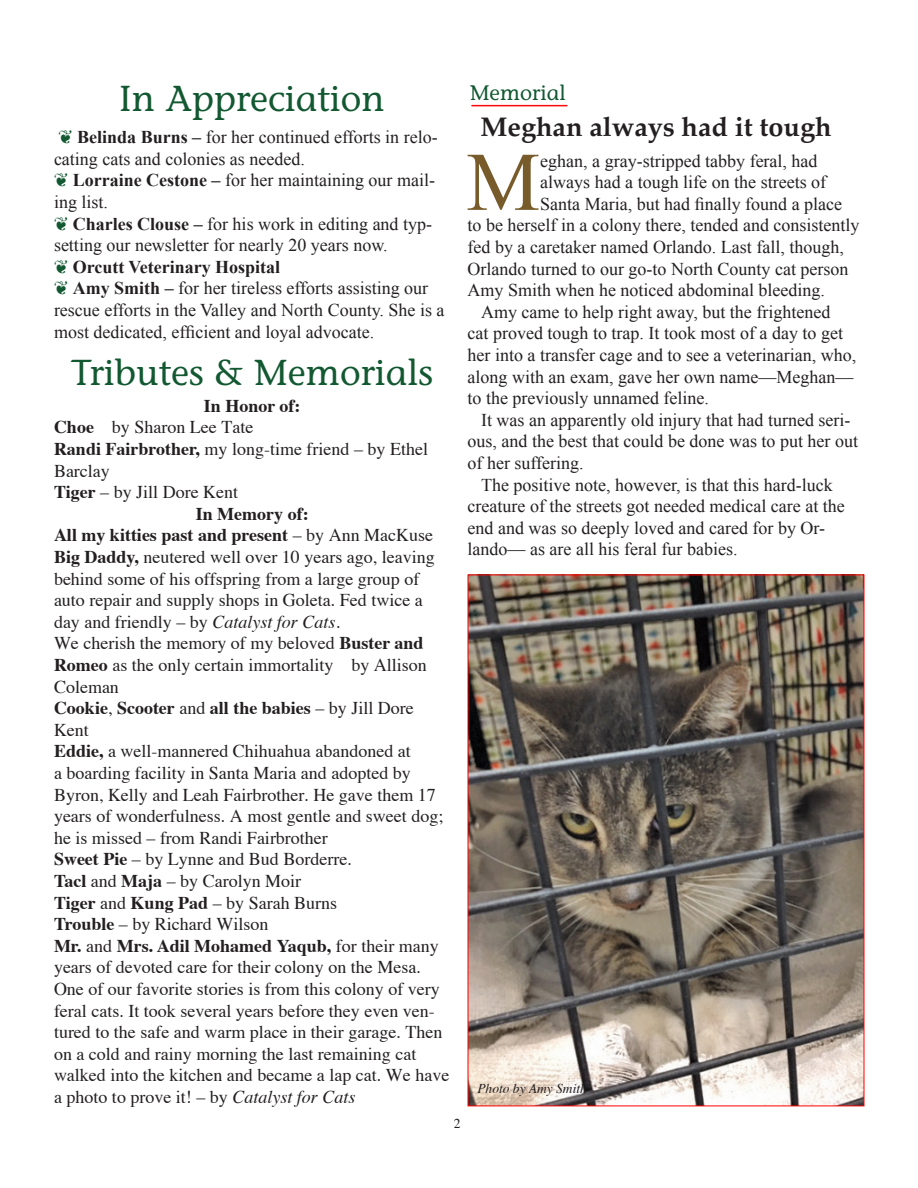
<style>
.page{position:relative;width:918px;height:1188px;background:#fff}
.page>*{position:absolute;margin:0;border:0;box-sizing:border-box;transform-origin:0 0}
.Body_Text{font:83.25px "Times New Roman";color:#785b2a}
.Body_text2{font:36px "Stone Informal";color:#125831}
.Body_Text-2{font:700 27px "Palatino";color:#231f20}
.Body_Text-3{font:21px "Stone Informal";color:#125831}
.Body_Text-4{font:18px/21.6px "Times New Roman";color:#231f20}
.Body_Text-5{font:18px/21.6px "Times";color:#231f20}
.Body_Text-6{font:700 18px/21.6px "Times";color:#231f20}
.t1{font:700 18px "Times New Roman";color:#231f20}
.t2{font:italic 13.5px "Times";color:#231f20}
.t3{font:13.5px "Times";color:#231f20}
.s1{color:#125831}
.s2{font-weight:700}
.s3{font-weight:400}
.s4{font-style:italic}
</style>
<div class="page">
<hr style="left:472px;top:105px;width:95px;height:1px;background:#f00">
<hr style="left:472px;top:106px;width:95px;height:1px;background:#f00">
<img style="left:470px;top:577px;width:392px;height:527px">
<p class="Body_text2" style="left:119px;top:77px;width:267px">In Appreciation</p>
<p class="Body_Text-4" style="left:54px;top:126px;width:385px"><span class="s1">❦</span> <span class="s2">Belinda Burns –</span> for her continued efforts in relo&shy;cating cats and colonies as needed.</p>
<p class="Body_Text-4" style="left:54px;top:169px;width:383px"><span class="s1">❦</span> <span class="s2">Lorraine Cestone –</span> for her maintaining our mail&shy;ing list.</p>
<p class="Body_Text-4" style="left:54px;top:213px;width:380px"><span class="s1">❦</span> <span class="s2">Charles Clouse –</span> for his work in editing and typ&shy;setting our newsletter for nearly 20 years now.</p>
<p class="t1" style="left:54px;top:254px;width:228px"><span class="s1">❦</span> Orcutt Veterinary Hospital</p>
<p class="Body_Text-4" style="left:54px;top:277px;width:392px"><span class="s1">❦</span> <span class="s2">Amy Smith –</span> for her tireless efforts assisting our rescue efforts in the Valley and North County. She is a most dedicated, efficient and loyal advocate.</p>
<p class="Body_text2" style="left:71px;top:350px;width:364px">Tributes &amp; Memorials</p>
<p class="Body_Text-6" style="left:204px;top:396px;width:98px">In Honor of:</p>
<p class="Body_Text-5" style="left:54px;top:416px;width:201px"><span class="s2">Choe</span> by Sharon Lee Tate</p>
<p class="Body_Text-5" style="left:54px;top:438px;width:376px"><span class="s2">Randi Fairbrother,</span> my long-time friend – by Ethel<br>Barclay</p>
<p class="Body_Text-5" style="left:54px;top:481px;width:186px"><span class="s2">Tiger</span> – by Jill Dore Kent</p>
<p class="Body_Text-6" style="left:196px;top:504px;width:114px">In Memory of:</p>
<p class="Body_Text-6" style="left:54px;top:525px;width:381px">All my kitties past and present <span class="s3">– by Ann MacKuse</span></p>
<p class="Body_Text-5" style="left:54px;top:546px;width:382px"><span class="s2">Big Daddy,</span> neutered well over 10 years ago, leaving behind some of his offspring from a large group of auto repair and supply shops in Goleta. Fed twice a day and friendly – by <span class="s4">Catalyst for Cats.</span></p>
<p class="Body_Text-5" style="left:54px;top:632px;width:374px">We cherish the memory of my beloved <span class="s2">Buster and<br>Romeo</span> as the only certain immortality by Allison<br>Coleman</p>
<p class="Body_Text-6" style="left:54px;top:698px;width:361px">Cookie<span class="s3">,</span> Scooter <span class="s3">and</span> all the babies <span class="s3">– by Jill Dore<br>Kent</span></p>
<p class="Body_Text-5" style="left:54px;top:740px;width:391px"><span class="s2">Eddie,</span> a well-mannered Chihuahua abandoned at<br>a boarding facility in Santa Maria and adopted by Byron, Kelly and Leah Fairbrother. He gave them 17 years of wonderfulness. A most gentle and sweet dog; he is missed – from Randi Fairbrother</p>
<p class="Body_Text-5" style="left:54px;top:848px;width:299px"><span class="s2">Sweet Pie</span> – by Lynne and Bud Borderre.</p>
<p class="Body_Text-5" style="left:54px;top:870px;width:249px"><span class="s2">Tacl</span> and <span class="s2">Maja</span> – by Carolyn Moir</p>
<p class="Body_Text-5" style="left:54px;top:891px;width:285px"><span class="s2">Tiger</span> and <span class="s2">Kung Pad</span> – by Sarah Burns</p>
<p class="Body_Text-5" style="left:54px;top:913px;width:216px"><span class="s2">Trouble</span> – by Richard Wilson</p>
<p class="Body_Text-5" style="left:54px;top:935px;width:397px"><span class="s2">Mr.</span> and <span class="s2">Mrs. Adil Mohamed Yaqub,</span> for their many years of devoted care for their colony on the Mesa.<br>One of our favorite stories is from this colony of very feral cats. It took several years before they even ven&shy;tured to the safe and warm place in their garage. Then on a cold and rainy morning the last remaining cat walked into the kitchen and became a lap cat. We have a photo to prove it! – by <span class="s4">Catalyst for Cats</span></p>
<p class="Body_Text-3" style="left:470px;top:80px;width:98px">Memorial</p>
<p class="Body_Text-2" style="left:481px;top:104px;width:352px">Meghan always had it tough</p>
<p class="Body_Text" style="left:466px;top:126px;width:76px">M</p>
<p class="Body_Text-4" style="left:540px;top:150px;width:279px">eghan, a gray-stripped tabby feral, had</p>
<p class="Body_Text-4" style="left:540px;top:171px;width:287px">always had a tough life on the streets of</p>
<p class="Body_Text-4" style="left:540px;top:193px;width:303px">Santa Maria, but had finally found a place</p>
<p class="Body_Text-4" style="left:468px;top:214px;width:393px">to be herself in a colony there, tended and consistently</p>
<p class="Body_Text-4" style="left:468px;top:236px;width:378px">fed by a caretaker named Orlando. Last fall, though,</p>
<p class="Body_Text-4" style="left:468px;top:258px;width:382px">Orlando turned to our go-to North County cat person</p>
<p class="Body_Text-4" style="left:468px;top:279px;width:359px">Amy Smith when he noticed abdominal bleeding.</p>
<p class="Body_Text-4" style="left:468px;top:301px;width:390px;text-indent:14px">Amy came to help right away, but the frightened<br>cat proved tough to trap. It took most of a day to get her into a transfer cage and to see a veterinarian, who, along with an exam, gave her own name—Meghan— to the previously unnamed feline.</p>
<p class="Body_Text-4" style="left:468px;top:409px;width:392px;text-indent:14px">It was an apparently old injury that had turned seri&shy;ous, and the best that could be done was to put her out of her suffering.</p>
<p class="Body_Text-4" style="left:468px;top:474px;width:379px;text-indent:14px">The positive note, however, is that this hard-luck creature of the streets got needed medical care at the end and was so deeply loved and cared for by Or&shy;lando— as are all his feral fur babies.</p>
<p class="t2" style="left:477px;top:1077px;width:111px">Photo by Amy Smith</p>
<p class="t3" style="left:454px;top:1116px;width:8px">2</p>
</div>
